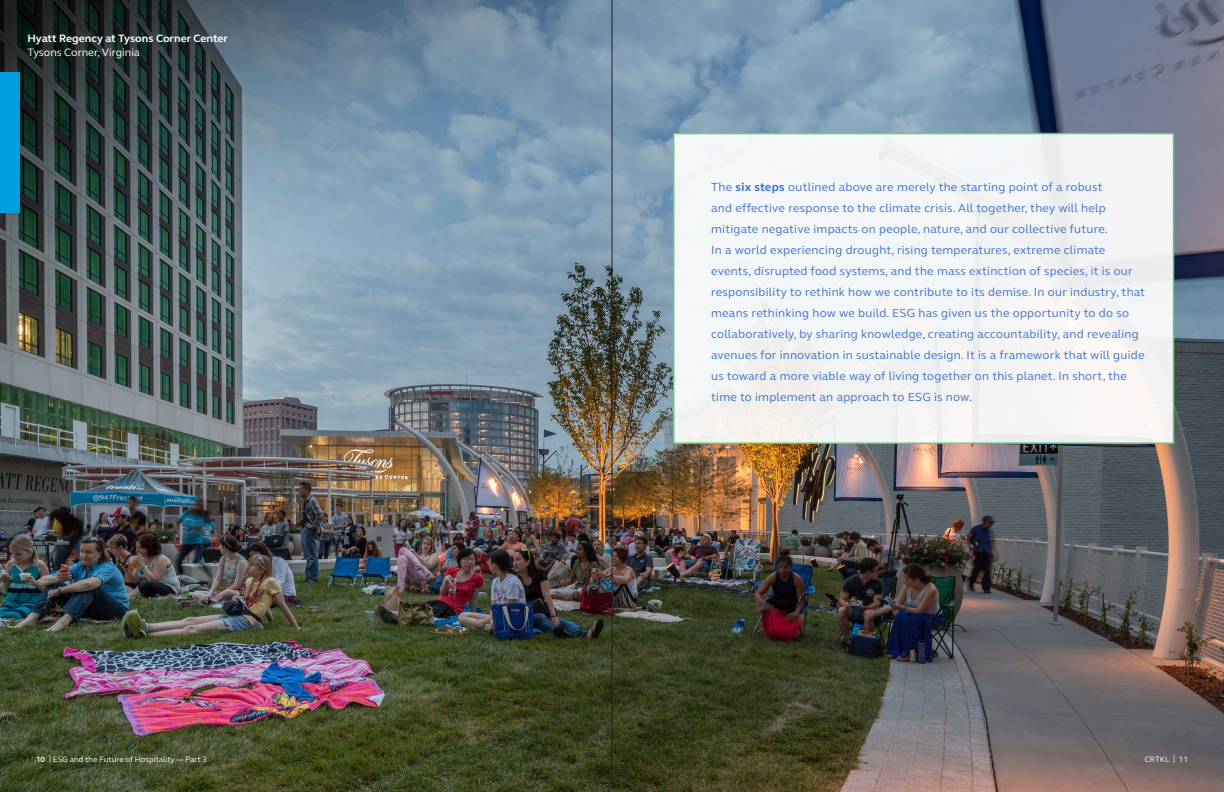
<style>
.page{position:relative;width:1224px;height:792px;background:#fff}
.page>*{position:absolute;margin:0;border:0;box-sizing:border-box;transform-origin:0 0}
.Body_Text{font:12px/21px "FS Elliot Pro";letter-spacing:.02em;color:#3e72cd}
.t1{font:700 11px "FS Elliot Pro";color:#fff}
.t2{font:11px "FS Elliot Pro";color:#fff}
.t3{font:8px "FS Elliot Pro";color:#fff}
.s1{font-weight:700}
</style>
<div class="page">
<img style="left:0;top:0;width:1224px;height:792px">
<div style="left:673px;top:133px;width:501px;height:311px;background:#f4f5f6;border:2px solid #59d96b"></div>
<div style="left:0;top:73px;width:19px;height:140px;background:#009ede"></div>
<hr style="left:612px;top:0;width:1px;height:792px;background:#231f20">
<p class="t1" style="left:27px;top:31px;width:202px">Hyatt Regency at Tysons Corner Center</p>
<p class="t2" style="left:27px;top:45px;width:114px">Tysons Corner, Virginia</p>
<p class="Body_Text" style="left:711px;top:176px;width:435px">The <span class="s1">six steps</span> outlined above are merely the starting point of a robust<br>and effective response to the climate crisis. All together, they will help mitigate negative impacts on people, nature, and our collective future.<br>In a world experiencing drought, rising temperatures, extreme climate events, disrupted food systems, and the mass extinction of species, it is our responsibility to rethink how we contribute to its demise. In our industry, that means rethinking how we build. ESG has given us the opportunity to do so collaboratively, by sharing knowledge, creating accountability, and revealing avenues for innovation in sustainable design. It is a framework that will guide us toward a more viable way of living together on this planet. In short, the time to implement an approach to ESG is now.</p>
<p class="t3" style="left:36px;top:754px;width:173px"><span class="s1">10</span> | ESG and the Future of Hospitality — Part 3</p>
<p class="t3" style="left:1145px;top:754px;width:45px">CRTKL | 11</p>
</div>
